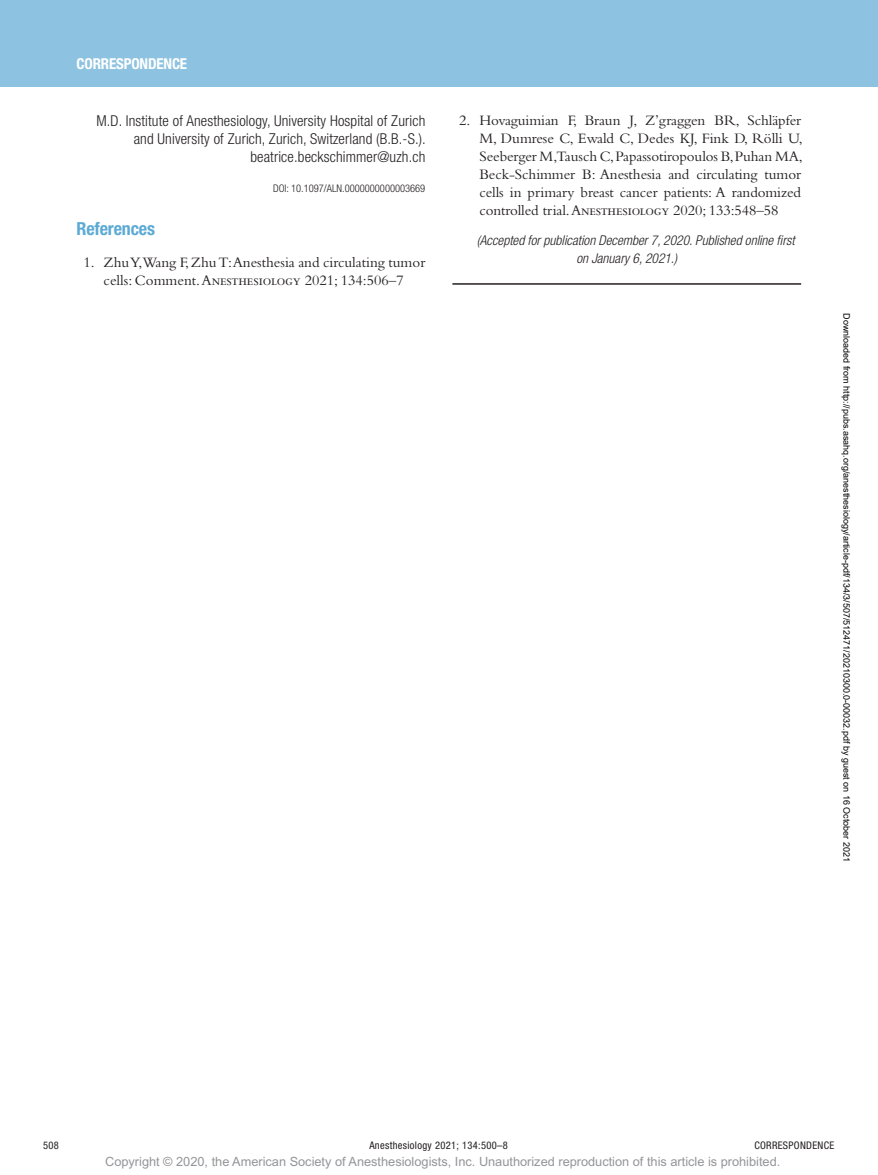
<style>
.page{position:relative;width:878px;height:1175px;background:#fff}
.page>*{position:absolute;margin:0;border:0;box-sizing:border-box;transform-origin:0 0}
.t1{font:700 condensed 18px "Helvetica Neue LT Std";letter-spacing:-.01em;color:#5caad4}
.t2{font:15px/18px "Bembo Std";letter-spacing:-.005em;color:#231f20;text-align:center}
.t3{font:300 condensed 15px/18px "Helvetica Neue LT Std";letter-spacing:.01em;color:#231f20;text-align:right}
.t4{font:700 condensed 15px "Helvetica Neue LT Std";letter-spacing:-.01em;color:#fff}
.t5{font:italic 300 condensed 13.5px/18px "Helvetica Neue LT Std";color:#231f20}
.t6{font:12.75px "Arial MT Std";color:#939598}
.t7{font:condensed 10.5px "Helvetica Neue LT Std";letter-spacing:.03em;color:#231f20}
.t8{font:300 condensed 10.5px "Helvetica Neue LT Std";color:#231f20}
.t9{font:9px "Arial";color:#000}
</style>
<div class="page">
<div style="left:0;top:0;width:878px;height:86px;background:#8dc3e0"></div>
<hr style="left:452px;top:283px;width:349px;height:2px;background:#231f20">
<p class="t4" style="left:77px;top:54px;width:112px">CORRESPONDENCE</p>
<p class="t3" style="left:96px;top:111px;width:331px">M.D. Institute of Anesthesiology, University Hospital of Zurich and University of Zurich, Zurich, Switzerland (B.B.-S.). beatrice.beckschimmer@uzh.ch</p>
<p class="t8" style="left:273px;top:182px;width:154px">DOI: 10.1097/ALN.0000000000003669</p>
<p class="t1" style="left:77px;top:218px;width:80px">References</p>
<p class="t2" style="left:83px;top:253px;width:343px">1. Zhu Y,Wang F, Zhu T:Anesthesia and circulating tumor cells: Comment. Anesthesiology 2021; 134:506–7</p>
<p class="t2" style="left:479px;top:111px;width:325px;text-align:justify;text-indent:-20px">2. Hovaguimian F, Braun J, Z’graggen BR, Schläpfer M, Dumrese C, Ewald C, Dedes KJ, Fink D, Rölli U, Seeberger M,Tausch C, Papassotiropoulos B, Puhan MA, Beck-Schimmer B: Anesthesia and circulating tumor cells in primary breast cancer patients: A randomized controlled trial. Anesthesiology 2020; 133:548–58</p>
<p class="t5" style="left:576px;top:231px;width:220px;text-indent:-99px">(Accepted for publication December 7, 2020. Published online first on January 6, 2021.)</p>
<p class="t9" style="left:850px;top:313px;width:550px;rotate:90deg">Downloaded from http://pubs.asahq.org/anesthesiology/article-pdf/134/3/507/512471/20210300.0-00032.pdf by guest on 16 October 2021</p>
<p class="t7" style="left:43px;top:1139px;width:175px">508 A</p>
<p class="t7" style="left:375px;top:1139px;width:260px">nesthesiology 2021; 134:500–8 C</p>
<p class="t7" style="left:760px;top:1139px;width:76px">ORRESPONDENCE</p>
<p class="t6" style="left:105px;top:1154px;width:676px">Copyright © 2020, the American Society of Anesthesiologists, Inc. Unauthorized reproduction of this article is prohibited.</p>
</div>
